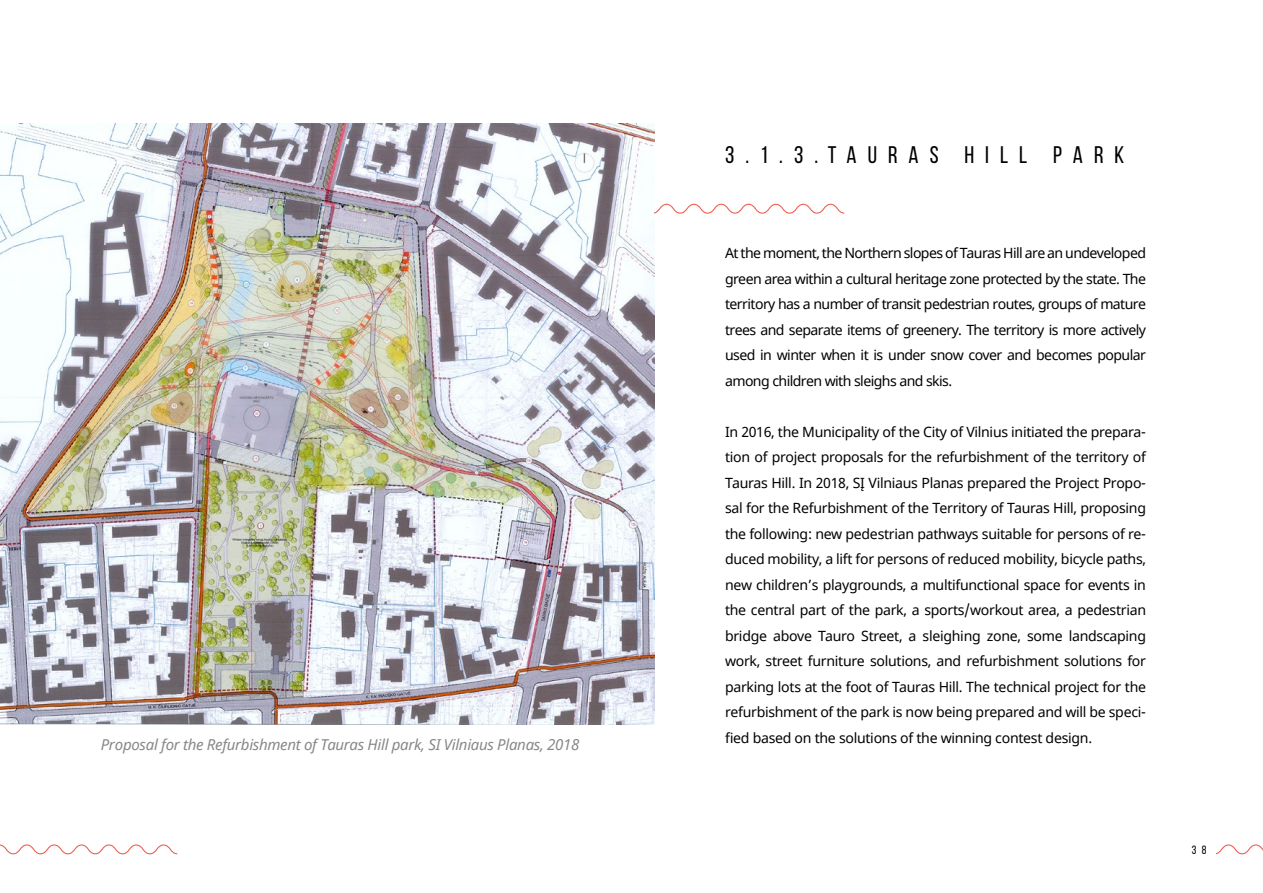
<style>
.page{position:relative;width:1263px;height:893px;background:#fff}
.page>*{position:absolute;margin:0;border:0;box-sizing:border-box;transform-origin:0 0}
.t1{font:24px "Bebas Neue";letter-spacing:.46em;color:#000}
.t2{font:italic 15px "Noto Sans";letter-spacing:-.02em;color:#878787}
.t3{font:14.1px/25.5px "Noto Sans";letter-spacing:-.03em;color:#000;text-align:justify}
.t4{font:12px "Bebas Neue";color:#000}
</style>
<div class="page">
<img style="left:0;top:124px;width:654px;height:600px">
<svg style="left:654px;top:203px;width:191px;height:11px"></svg>
<svg style="left:1216px;top:844px;width:47px;height:11px"></svg>
<svg style="left:0;top:844px;width:178px;height:11px"></svg>
<p class="t2" style="left:101px;top:733px;width:480px">Proposal for the Refurbishment of Tauras Hill park, SI Vilniaus Planas, 2018</p>
<h1 class="t1" style="left:725px;top:142px;width:401px">3.1.3.TAURAS HILL PARK</h1>
<p class="t3" style="left:725px;top:241px;width:423px">At the moment, the Northern slopes of Tauras Hill are an undeveloped green area within a cultural heritage zone protected by the state. The territory has a number of transit pedestrian routes, groups of mature trees and separate items of greenery. The territory is more actively used in winter when it is under snow cover and becomes popular among children with sleighs and skis.</p>
<p class="t3" style="left:725px;top:419px;width:422px">In 2016, the Municipality of the City of Vilnius initiated the prepara&shy;tion of project proposals for the refurbishment of the territory of Tauras Hill. In 2018, SĮ Vilniaus Planas prepared the Project Propo&shy;sal for the Refurbishment of the Territory of Tauras Hill, proposing the following: new pedestrian pathways suitable for persons of re&shy;duced mobility, a lift for persons of reduced mobility, bicycle paths, new children’s playgrounds, a multifunctional space for events in the central part of the park, a sports/workout area, a pedestrian bridge above Tauro Street, a sleighing zone, some landscaping work, street furniture solutions, and refurbishment solutions for parking lots at the foot of Tauras Hill. The technical project for the refurbishment of the park is now being prepared and will be speci&shy;fied based on the solutions of the winning contest design.</p>
<p class="t4" style="left:1192px;top:844px;width:16px">3 8</p>
</div>
